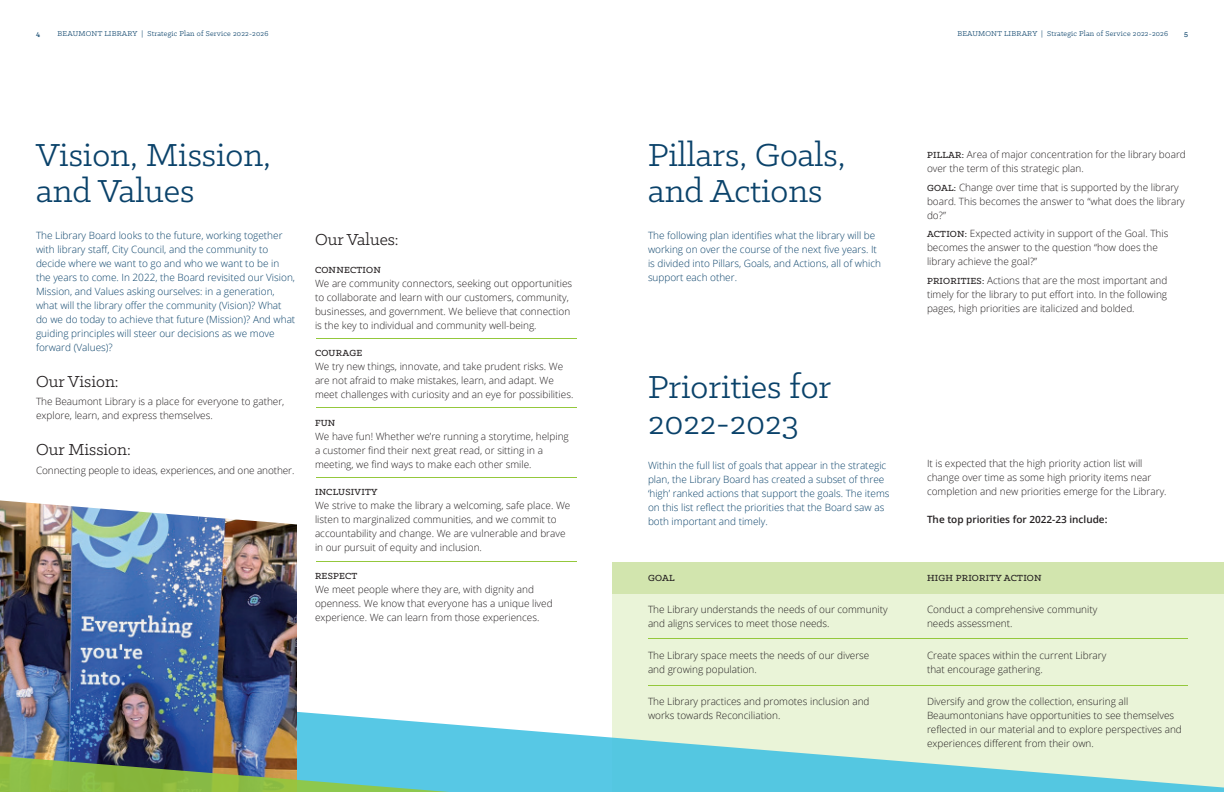
<style>
.page{position:relative;width:1224px;height:792px;background:#fff}
.page>*{position:absolute;margin:0;border:0;box-sizing:border-box;transform-origin:0 0}
.t1{font:36px/36px "Klinic Slab";color:#0a426a}
.t2{font:18px "Klinic Slab";color:#231f20}
.t3{font:300 10px/14px "Open Sans";color:#231f20}
.t4{font:300 10px/14px "Open Sans";color:#0a426a}
.t5{font:500 10px "Klinic Slab";letter-spacing:.025em;color:#231f20}
.t6{font:600 10px "Open Sans";color:#231f20}
.t7{font:8px "Klinic Slab";letter-spacing:.025em;color:#0a426a}
.t8{font:500 8px "Klinic Slab";color:#0a426a}
.s1{font-family:"Klinic Slab";font-weight:500}
</style>
<div class="page">
<div style="left:612px;top:562px;width:612px;height:230px;background:#eaf4d8"></div>
<hr style="left:316px;top:339px;width:261px;height:1px;background:#94c83c">
<hr style="left:316px;top:408px;width:261px;height:1px;background:#94c83c">
<hr style="left:316px;top:478px;width:261px;height:1px;background:#94c83c">
<hr style="left:316px;top:562px;width:261px;height:1px;background:#94c83c">
<div style="left:612px;top:562px;width:612px;height:32px;background:#d2e5ae"></div>
<svg style="left:297px;top:711px;width:927px;height:81px"></svg>
<img style="left:0;top:500px;width:297px;height:249px">
<svg style="left:0;top:749px;width:537px;height:43px;background:#6ba98d"></svg>
<hr style="left:648px;top:638px;width:540px;height:1px;background:#94c83c">
<hr style="left:648px;top:685px;width:540px;height:1px;background:#94c83c">
<p class="t8" style="left:36px;top:28px;width:5px">4</p>
<p class="t7" style="left:58px;top:28px;width:212px">BEAUMONT LIBRARY | Strategic Plan of Service 2022-2026</p>
<p class="t7" style="left:957px;top:28px;width:212px">BEAUMONT LIBRARY | Strategic Plan of Service 2022-2026</p>
<p class="t8" style="left:1184px;top:28px;width:5px">5</p>
<h1 class="t1" style="left:36px;top:136px;width:237px">Vision, Mission, and Values</h1>
<p class="t4" style="left:36px;top:229px;width:261px">The Library Board looks to the future, working together with library staff, City Council, and the community to decide where we want to go and who we want to be in the years to come. In 2022, the Board revisited our Vision, Mission, and Values asking ourselves: in a generation, what will the library offer the community (Vision)? What do we do today to achieve that future (Mission)? And what guiding principles will steer our decisions as we move forward (Values)?</p>
<h2 class="t2" style="left:36px;top:370px;width:84px">Our Vision:</h2>
<p class="t3" style="left:36px;top:395px;width:250px">The Beaumont Library is a place for everyone to gather, explore, learn, and express themselves.</p>
<h2 class="t2" style="left:36px;top:439px;width:96px">Our Mission:</h2>
<p class="t3" style="left:36px;top:463px;width:260px">Connecting people to ideas, experiences, and one another.</p>
<h2 class="t2" style="left:315px;top:228px;width:85px">Our Values:</h2>
<p class="t5" style="left:315px;top:263px;width:67px">CONNECTION</p>
<p class="t3" style="left:315px;top:276px;width:259px">We are community connectors, seeking out opportunities to collaborate and learn with our customers, community, businesses, and government. We believe that connection is the key to individual and community well-being.</p>
<p class="t5" style="left:315px;top:347px;width:49px">COURAGE</p>
<p class="t3" style="left:315px;top:359px;width:260px">We try new things, innovate, and take prudent risks. We are not afraid to make mistakes, learn, and adapt. We meet challenges with curiosity and an eye for possibilities.</p>
<p class="t5" style="left:315px;top:416px;width:22px">FUN</p>
<p class="t3" style="left:315px;top:429px;width:255px">We have fun! Whether we’re running a storytime, helping a customer find their next great read, or sitting in a meeting, we find ways to make each other smile.</p>
<p class="t5" style="left:315px;top:486px;width:64px">INCLUSIVITY</p>
<p class="t3" style="left:315px;top:498px;width:257px">We strive to make the library a welcoming, safe place. We listen to marginalized communities, and we commit to accountability and change. We are vulnerable and brave in our pursuit of equity and inclusion.</p>
<p class="t5" style="left:315px;top:569px;width:44px">RESPECT</p>
<p class="t3" style="left:315px;top:582px;width:239px">We meet people where they are, with dignity and openness. We know that everyone has a unique lived experience. We can learn from those experiences.</p>
<h1 class="t1" style="left:648px;top:136px;width:199px">Pillars, Goals, and Actions</h1>
<p class="t4" style="left:648px;top:228px;width:235px">The following plan identifies what the library will be working on over the course of the next five years. It is divided into Pillars, Goals, and Actions, all of which support each other.</p>
<h1 class="t1" style="left:648px;top:368px;width:185px">Priorities for<br>2022-2023</h1>
<p class="t3" style="left:927px;top:147px;width:260px"><span class="s1">PILLAR:</span> Area of major concentration for the library board over the term of this strategic plan.</p>
<p class="t3" style="left:927px;top:180px;width:259px"><span class="s1">GOAL:</span> Change over time that is supported by the library board. This becomes the answer to “what does the library do?”</p>
<p class="t3" style="left:927px;top:226px;width:243px"><span class="s1">ACTION:</span> Expected activity in support of the Goal. This becomes the answer to the question “how does the library achieve the goal?”</p>
<p class="t3" style="left:927px;top:273px;width:242px;text-align:justify"><span class="s1">PRIORITIES:</span> Actions that are the most important and timely for the library to put effort into. In the following pages, high priorities are italicized and bolded.</p>
<p class="t4" style="left:648px;top:458px;width:243px">Within the full list of goals that appear in the strategic plan, the Library Board has created a subset of three ‘high’ ranked actions that support the goals. The items on this list reflect the priorities that the Board saw as both important and timely.</p>
<p class="t3" style="left:927px;top:457px;width:241px">It is expected that the high priority action list will change over time as some high priority items near completion and new priorities emerge for the Library.</p>
<p class="t6" style="left:927px;top:513px;width:182px">The top priorities for 2022-23 include:</p>
<p class="t5" style="left:648px;top:571px;width:28px">GOAL</p>
<p class="t5" style="left:927px;top:571px;width:116px">HIGH PRIORITY ACTION</p>
<p class="t3" style="left:648px;top:602px;width:241px">The Library understands the needs of our community</p>
<p class="t3" style="left:927px;top:602px;width:172px">Conduct a comprehensive community</p>
<p class="t3" style="left:648px;top:616px;width:183px">and aligns services to meet those needs.</p>
<p class="t3" style="left:927px;top:616px;width:87px">needs assessment.</p>
<p class="t3" style="left:648px;top:648px;width:223px">The Library space meets the needs of our diverse</p>
<p class="t3" style="left:927px;top:648px;width:181px">Create spaces within the current Library</p>
<p class="t3" style="left:648px;top:662px;width:110px">and growing population.</p>
<p class="t3" style="left:927px;top:662px;width:117px">that encourage gathering.</p>
<p class="t3" style="left:648px;top:694px;width:223px">The Library practices and promotes inclusion and</p>
<p class="t3" style="left:927px;top:694px;width:203px">Diversify and grow the collection, ensuring all</p>
<p class="t3" style="left:648px;top:708px;width:134px">works towards Reconciliation.</p>
<p class="t3" style="left:927px;top:708px;width:256px">Beaumontonians have opportunities to see themselves reflected in our material and to explore perspectives and experiences different from their own.</p>
</div>
